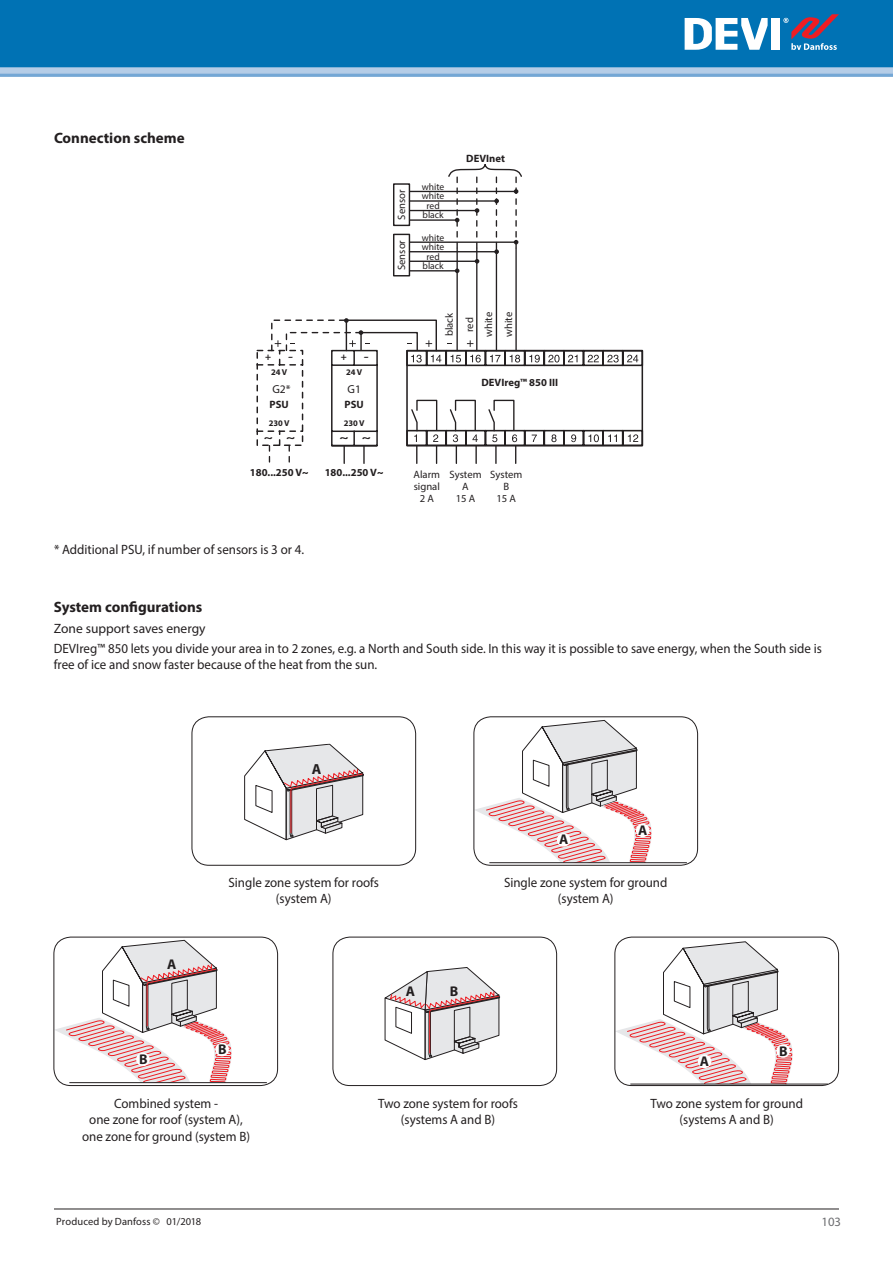
<style>
.page{position:relative;width:893px;height:1263px;background:#fff}
.page>*{position:absolute;margin:0;border:0;box-sizing:border-box;transform-origin:0 0}
.t1{font:700 15px "Myriad Pro";color:#231f20}
.t2{font:700 14.7px "Myriad Pro";color:#231f20}
.t3{font:700 14.1px "Myriad Pro";color:#231f20}
.t4{font:13.5px/16.2px "Myriad Pro";color:#231f20;text-align:center;scale:.96 1}
.t5{font:13.5px/20.4px "Myriad Pro";color:#231f20}
.t6{font:12.75px "Myriad Pro";color:#6c6d70}
.t7{font:11.55px "Myriad Pro";color:#231f20}
.t8{font:10.65px/11.7px "Myriad Pro";color:#231f20;text-align:center}
.t9{font:700 10.65px "Myriad Pro";color:#231f20}
.t10{font:10.5px "Myriad Pro";letter-spacing:.01em;color:#231f20}
.t11{font:italic 700 10.05px "Myriad Pro";color:#231f20;scale:1.5 1}
.t12{font:italic 700 10.05px "Myriad Pro";color:#231f20}
.t13{font:9.6px/9.6px "Myriad Pro";color:#231f20;text-align:center}
.t14{font:700 8.55px "Myriad Pro";color:#231f20}
</style>
<div class="page">
<div style="left:0;top:0;width:893px;height:67px;background:#0072b4"></div>
<svg style="left:0;top:67px;width:893px;height:10px;background:#9bbedf"></svg>
<div style="left:771px;top:18px;width:9px;height:32px;background:#fff"></div>
<svg style="left:685px;top:18px;width:83px;height:32px"></svg>
<svg style="left:783px;top:14px;width:56px;height:36px;background:#466898"></svg>
<hr style="left:456px;top:248px;width:2px;height:103px;background:#231f20">
<hr style="left:476px;top:248px;width:1px;height:103px;background:#231f20">
<hr style="left:496px;top:248px;width:1px;height:103px;background:#231f20">
<hr style="left:515px;top:248px;width:2px;height:103px;background:#231f20">
<hr style="left:410px;top:219px;width:47px;height:2px;background:#231f20">
<hr style="left:410px;top:210px;width:67px;height:1px;background:#231f20">
<hr style="left:409px;top:200px;width:88px;height:2px;background:#231f20">
<hr style="left:410px;top:191px;width:106px;height:1px;background:#231f20">
<hr style="left:410px;top:270px;width:47px;height:1px;background:#231f20">
<hr style="left:410px;top:261px;width:67px;height:1px;background:#231f20">
<hr style="left:409px;top:251px;width:88px;height:1px;background:#231f20">
<hr style="left:410px;top:241px;width:106px;height:2px;background:#231f20">
<svg style="left:448px;top:164px;width:74px;height:109px"></svg>
<svg style="left:393px;top:183px;width:18px;height:94px"></svg>
<svg style="left:256px;top:318px;width:387px;height:146px"></svg>
<svg style="left:244px;top:743px;width:120px;height:97px"></svg>
<div style="left:192px;top:717px;width:224px;height:148px;border:1px solid #231f20;border-radius:17px"></div>
<svg style="left:384px;top:967px;width:116px;height:93px"></svg>
<div style="left:333px;top:937px;width:224px;height:149px;border:1px solid #231f20;border-radius:17px"></div>
<hr style="left:69px;top:1082px;width:198px;height:1px;background:#231f20">
<svg style="left:54px;top:940px;width:181px;height:143px"></svg>
<div style="left:54px;top:937px;width:224px;height:149px;border:1px solid #231f20;border-radius:17px"></div>
<svg style="left:474px;top:720px;width:178px;height:143px"></svg>
<div style="left:636px;top:824px;width:13px;height:13px;background:#fff;border-radius:50%"></div>
<div style="left:557px;top:833px;width:13px;height:14px;background:#fff;border-radius:50%"></div>
<hr style="left:489px;top:862px;width:198px;height:1px;background:#231f20">
<div style="left:474px;top:717px;width:224px;height:148px;border:1px solid #231f20;border-radius:17px"></div>
<svg style="left:615px;top:941px;width:181px;height:144px"></svg>
<div style="left:776px;top:1044px;width:14px;height:14px;background:#fff;border-radius:50%"></div>
<div style="left:615px;top:937px;width:224px;height:149px;border:1px solid #231f20;border-radius:17px"></div>
<hr style="left:54px;top:1208px;width:785px;height:1px;background:#231f20">
<p class="t1" style="left:54px;top:128px;width:132px">Connection scheme</p>
<p class="t9" style="left:466px;top:151px;width:40px">DEVInet</p>
<p class="t8" style="left:395px;top:220px;width:32px;rotate:-90deg">Sensor</p>
<p class="t8" style="left:395px;top:270px;width:32px;rotate:-90deg">Sensor</p>
<p class="t13" style="left:422px;top:182px;width:24px">white white red black</p>
<p class="t13" style="left:422px;top:232px;width:24px">white white red black</p>
<p class="t8" style="left:439px;top:336px;width:25px;line-height:20.4px;rotate:-90deg">black red</p>
<p class="t8" style="left:479px;top:337px;width:27px;line-height:19.6px;text-align:left;rotate:-90deg">white white</p>
<p class="t12" style="left:265px;top:350px;width:8px">+</p>
<p class="t11" style="left:288px;top:350px;width:5px">-</p>
<p class="t12" style="left:341px;top:350px;width:8px">+</p>
<p class="t11" style="left:364px;top:350px;width:5px">-</p>
<p class="t14" style="left:271px;top:367px;width:18px">24 V</p>
<p class="t14" style="left:346px;top:367px;width:18px">24 V</p>
<p class="t7" style="left:272px;top:382px;width:20px">G2*</p>
<p class="t7" style="left:348px;top:382px;width:15px">G1</p>
<p class="t9" style="left:482px;top:375px;width:78px">DEVIreg™ 850 III</p>
<p class="t9" style="left:270px;top:397px;width:21px">PSU</p>
<p class="t9" style="left:345px;top:397px;width:21px">PSU</p>
<p class="t14" style="left:269px;top:418px;width:22px">230 V</p>
<p class="t14" style="left:344px;top:418px;width:22px">230 V</p>
<p class="t11" style="left:264px;top:431px;width:8px">~</p>
<p class="t11" style="left:286px;top:431px;width:8px">~</p>
<p class="t11" style="left:339px;top:431px;width:8px">~</p>
<p class="t11" style="left:362px;top:431px;width:8px">~</p>
<p class="t9" style="left:250px;top:465px;width:60px">180...250 V~</p>
<p class="t2" style="left:453px;top:460px;width:11px">A</p>
<p class="t9" style="left:325px;top:465px;width:60px">180...250 V~</p>
<p class="t8" style="left:449px;top:469px;width:34px">System<br>A<br>15 A</p>
<p class="t8" style="left:414px;top:469px;width:28px">Alarm signal<br>2 A</p>
<p class="t8" style="left:490px;top:469px;width:34px">System<br>B<br>15 A</p>
<p class="t4" style="left:54px;top:541px;width:262px">* Additional PSU, if number of sensors is 3 or 4.</p>
<p class="t1" style="left:54px;top:597px;width:150px">System configurations</p>
<p class="t5" style="left:54px;top:618px;width:770px">Zone support saves energy<br>DEVIreg™ 850 lets you divide your area in to 2 zones, e.g. a North and South side. In this way it is possible to save energy, when the South side is</p>
<p class="t4" style="left:54px;top:656px;width:338px">free of ice and snow faster because of the heat from the sun.</p>
<p class="t2" style="left:174px;top:620px;width:11px">A</p>
<p class="t3" style="left:167px;top:955px;width:11px">A</p>
<p class="t3" style="left:139px;top:1050px;width:10px">B</p>
<p class="t2" style="left:312px;top:759px;width:11px">A</p>
<p class="t4" style="left:228px;top:874px;width:158px">Single zone system for roofs (system A)</p>
<p class="t3" style="left:218px;top:1040px;width:10px">B</p>
<p class="t3" style="left:406px;top:982px;width:11px">A</p>
<p class="t3" style="left:450px;top:982px;width:10px">B</p>
<p class="t3" style="left:559px;top:830px;width:11px">A</p>
<p class="t3" style="left:638px;top:821px;width:11px">A</p>
<p class="t4" style="left:504px;top:874px;width:172px">Single zone system for ground (system A)</p>
<p class="t3" style="left:497px;top:880px;width:10px">B</p>
<p class="t3" style="left:700px;top:1051px;width:11px">A</p>
<p class="t3" style="left:779px;top:1042px;width:10px">B</p>
<p class="t4" style="left:82px;top:1095px;width:176px">Combined system -<br>one zone for roof (system A), one zone for ground (system B)</p>
<p class="t4" style="left:378px;top:1095px;width:147px">Two zone system for roofs (systems A and B)</p>
<p class="t4" style="left:650px;top:1095px;width:160px">Two zone system for ground (systems A and B)</p>
<p class="t10" style="left:56px;top:1215px;width:147px">Produced by Danfoss © 01/2018</p>
<p class="t6" style="left:821px;top:1214px;width:21px">103</p>
</div>
